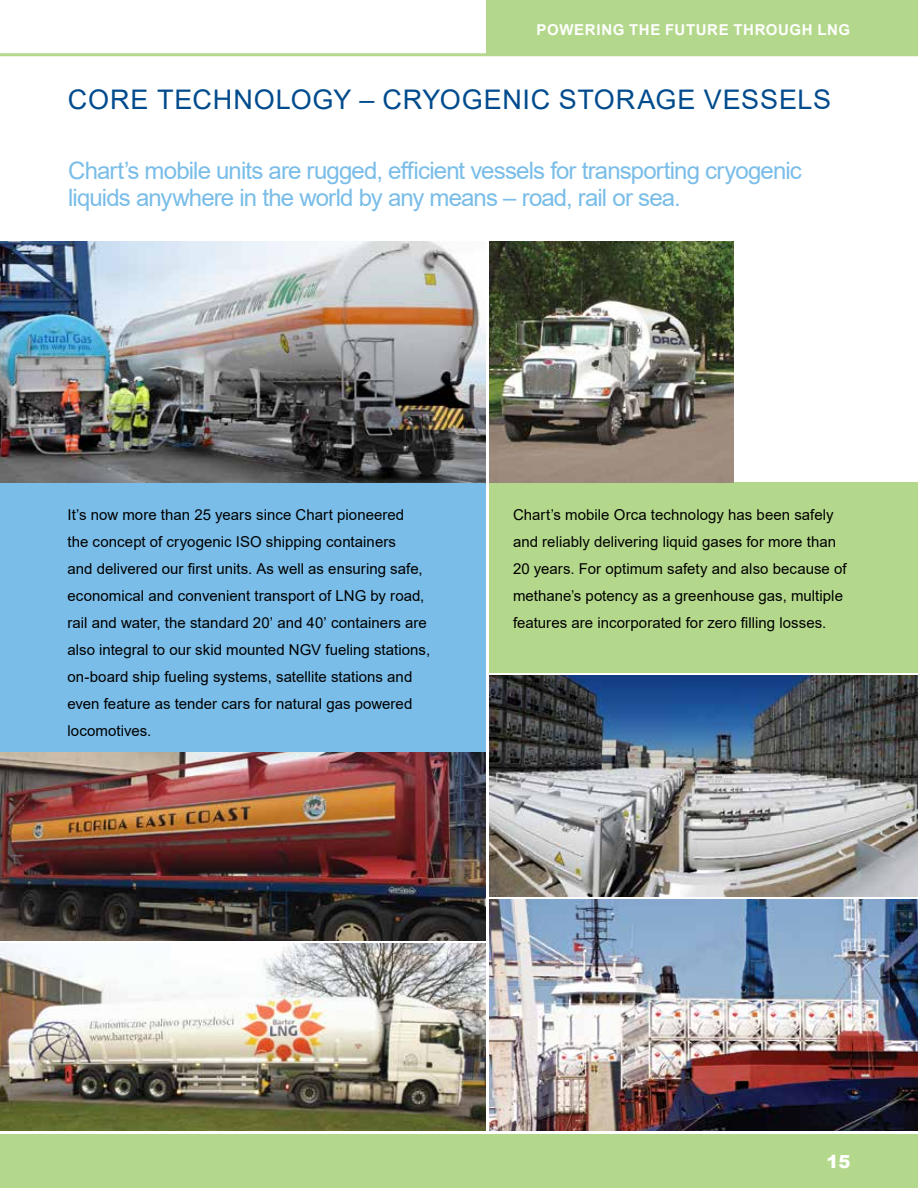
<style>
.page{position:relative;width:918px;height:1188px;background:#fff}
.page>*{position:absolute;margin:0;border:0;box-sizing:border-box;transform-origin:0 0}
.t1{font:27px "Arial";letter-spacing:.03em;color:#004b8d}
.t2{font:24px/27px "Arial";letter-spacing:-.035em;color:#79bde8}
.t3{font:900 18px "Arial";color:#fff}
.t4{font:15px/27px "Arial";color:#000}
.t5{font:700 15px "Arial";letter-spacing:.04em;color:#fff}
</style>
<div class="page">
<div style="left:0;top:1134px;width:918px;height:54px;background:#b4d88b"></div>
<hr style="left:0;top:53px;width:918px;height:3px;background:#b4d88b">
<div style="left:486px;top:0;width:432px;height:55px;background:#b4d88b"></div>
<img style="left:489px;top:899px;width:429px;height:232px">
<div style="left:489px;top:482px;width:429px;height:191px;background:#b4d88b"></div>
<div style="left:0;top:482px;width:486px;height:458px;background:#79bde8"></div>
<img style="left:489px;top:242px;width:244px;height:240px">
<img style="left:0;top:242px;width:486px;height:240px">
<img style="left:489px;top:676px;width:429px;height:220px">
<img style="left:0;top:943px;width:486px;height:188px">
<img style="left:0;top:752px;width:486px;height:188px">
<p class="t5" style="left:537px;top:19px;width:315px">POWERING THE FUTURE THROUGH LNG</p>
<h1 class="t1" style="left:68px;top:80px;width:765px">CORE TECHNOLOGY – CRYOGENIC STORAGE VESSELS</h1>
<h2 class="t2" style="left:68px;top:157px;width:735px">Chart’s mobile units are rugged, efficient vessels for transporting cryogenic liquids anywhere in the world by any means – road, rail or sea.</h2>
<p class="t4" style="left:68px;top:501px;width:364px">It’s now more than 25 years since Chart pioneered<br>the concept of cryogenic ISO shipping containers<br>and delivered our first units. As well as ensuring safe, economical and convenient transport of LNG by road, rail and water, the standard 20’ and 40’ containers are also integral to our skid mounted NGV fueling stations, on-board ship fueling systems, satellite stations and even feature as tender cars for natural gas powered locomotives.</p>
<p class="t4" style="left:513px;top:501px;width:335px">Chart’s mobile Orca technology has been safely and reliably delivering liquid gases for more than 20 years. For optimum safety and also because of methane’s potency as a greenhouse gas, multiple features are incorporated for zero filling losses.</p>
<p class="t3" style="left:826px;top:1148px;width:26px">15</p>
</div>
